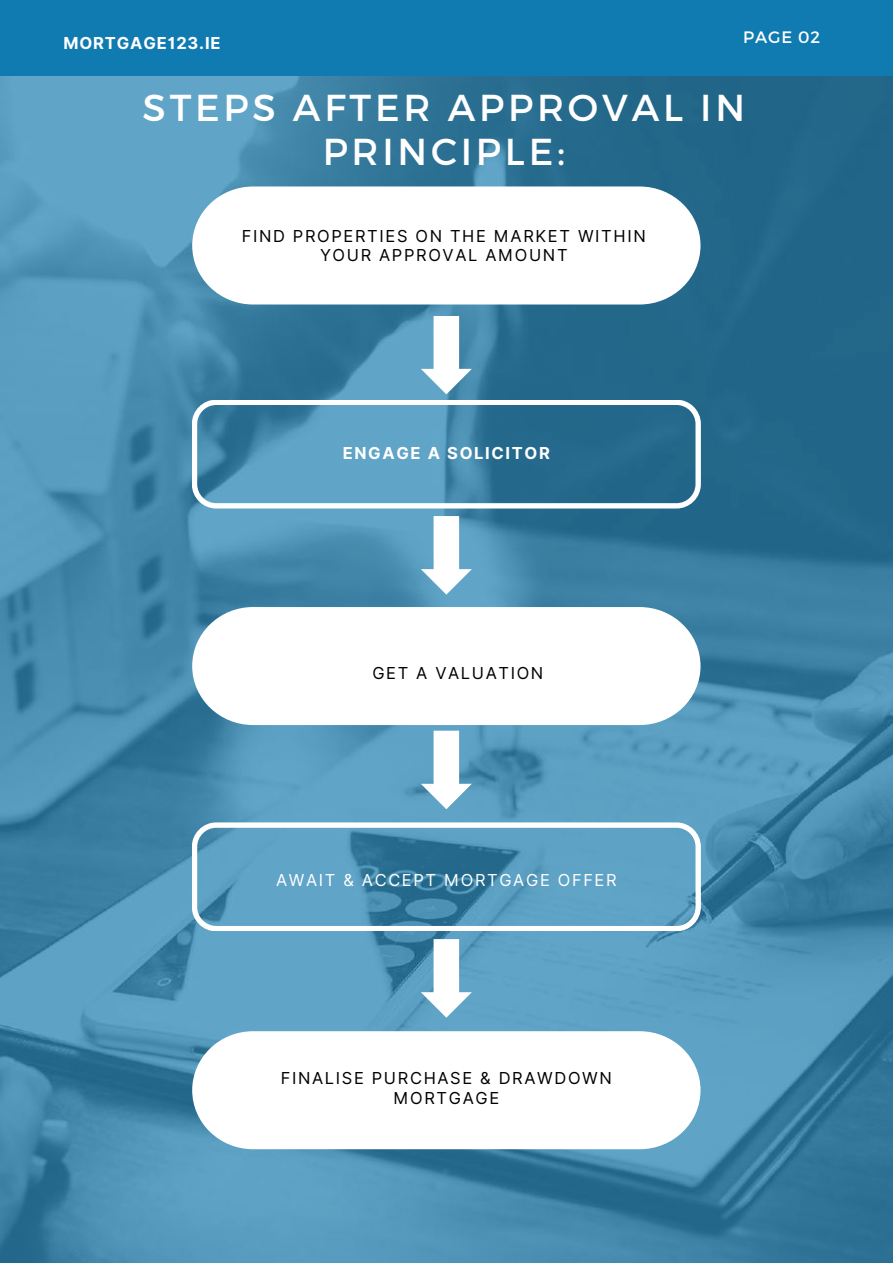
<style>
.page{position:relative;width:893px;height:1264px;background:#fff}
.page>*{position:absolute;margin:0;border:0;box-sizing:border-box;transform-origin:0 0}
.t1{font:37.5px/43.8px "Montserrat";letter-spacing:.1em;color:#fff;text-align:center}
.t2{font:16.5px/19px "Inter";letter-spacing:.1em;color:#000;text-align:center}
.t3{font:16.5px "Inter";letter-spacing:.1em;color:#fff}
.t4{font:700 16.5px "Inter";letter-spacing:.1em;color:#fff}
.t5{font:700 16.5px "Inter";letter-spacing:.05em;color:#fff}
.t6{font:16.5px "Montserrat";letter-spacing:.05em;color:#fff}
</style>
<div class="page">
<div style="left:0;top:0;width:892px;height:1262px;background:#0f7bb1"></div>
<img style="left:0;top:77px;width:892px;height:1185px">
<div style="left:192px;top:607px;width:508px;height:118px;background:#fff"></div>
<svg style="left:192px;top:400px;width:508px;height:108px;background:#5390af"></svg>
<svg style="left:192px;top:822px;width:508px;height:109px;background:#65a2c1"></svg>
<div style="left:192px;top:1031px;width:508px;height:118px;background:#fff"></div>
<svg style="left:421px;top:516px;width:51px;height:78px;background:#aed0e1"></svg>
<svg style="left:421px;top:730px;width:51px;height:79px;background:#accee0"></svg>
<svg style="left:421px;top:939px;width:51px;height:78px;background:#abcdde"></svg>
<div style="left:192px;top:186px;width:508px;height:118px;background:#fff"></div>
<svg style="left:421px;top:316px;width:51px;height:78px;background:#a8cadc"></svg>
<p class="t5" style="left:63px;top:33px;width:159px">MORTGAGE123.IE</p>
<p class="t6" style="left:743px;top:27px;width:78px">PAGE 02</p>
<h1 class="t1" style="left:143px;top:84px;width:604px">STEPS AFTER APPROVAL IN<br>PRINCIPLE:</h1>
<p class="t2" style="left:242px;top:226px;width:405px">FIND PROPERTIES ON THE MARKET WITHIN<br>YOUR APPROVAL AMOUNT</p>
<p class="t4" style="left:343px;top:443px;width:209px">ENGAGE A SOLICITOR</p>
<p class="t2" style="left:372px;top:663px;width:172px">GET A VALUATION</p>
<p class="t3" style="left:276px;top:870px;width:342px">AWAIT &amp; ACCEPT MORTGAGE OFFER</p>
<p class="t2" style="left:281px;top:1068px;width:332px">FINALISE PURCHASE &amp; DRAWDOWN<br>MORTGAGE</p>
</div>
